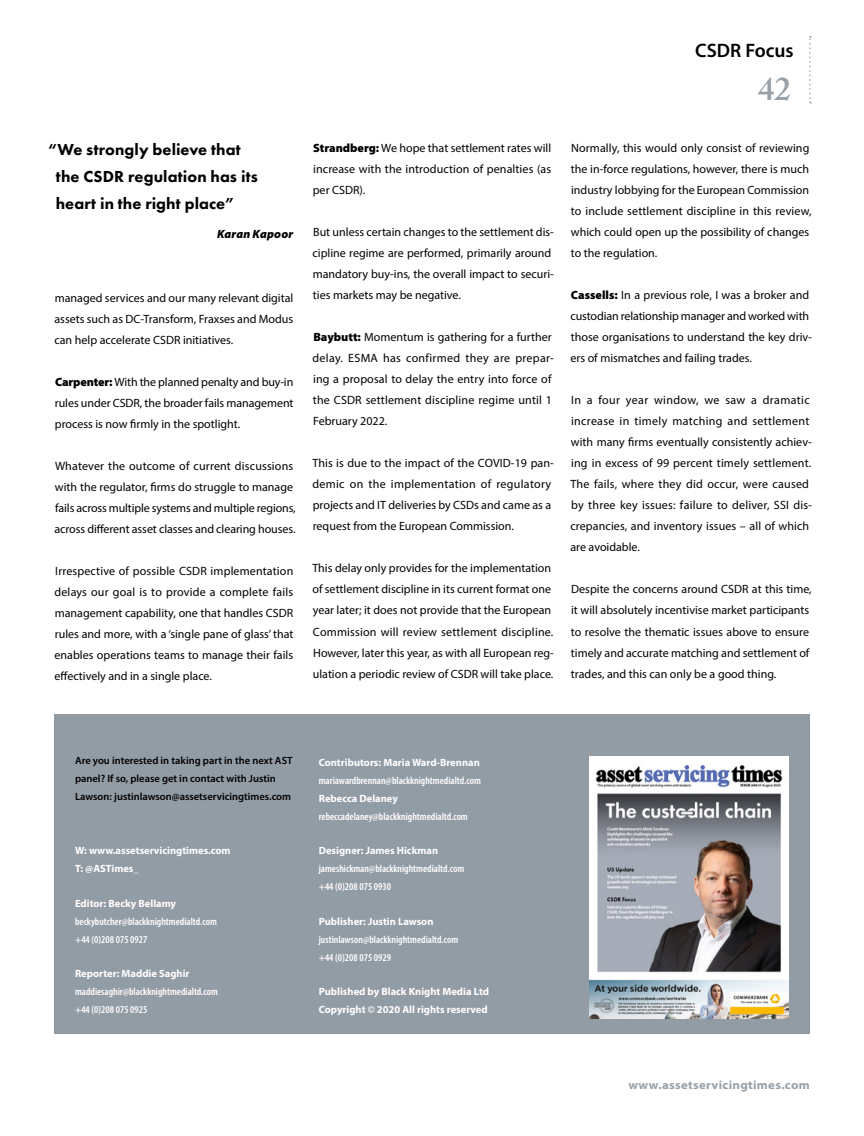
<style>
.page{position:relative;width:864px;height:1136px;background:#fff}
.page>*{position:absolute;margin:0;border:0;box-sizing:border-box;transform-origin:0 0}
.t1{font:600 33px "Adobe Caslon Pro";color:#97a1a9}
.t2{font:600 19.5px "Myriad Pro";color:#000}
.t3{font:800 16.5px/26.7px "Futura PT";letter-spacing:.005em;color:#000}
.t4{font:12px/21px "Myriad Pro";color:#000}
.t5{font:700 semi-expanded 12px "Myriad Pro";letter-spacing:.025em;color:#97a1a9}
.t6{font:italic 900 12px "Myriad Pro";letter-spacing:.015em;color:#000}
.t7{font:600 condensed 10.5px/18px "Myriad Pro";color:#fff}
.t8{font:700 10.5px/18px "Myriad Pro";color:#fff}
.t9{font:600 10.5px/18px "Myriad Pro";color:#000}
.s1{font-weight:900}
</style>
<div class="page">
<div style="left:54px;top:714px;width:754px;height:320px;background:#929ca5"></div>
<img style="left:589px;top:756px;width:199px;height:262px">
<svg style="left:809px;top:36px;width:1px;height:67px"></svg>
<h3 class="t3" style="left:56px;top:136px;width:203px;text-indent:-8px">“We strongly believe that the CSDR regulation has its heart in the right place”</h3>
<p class="t6" style="left:217px;top:226px;width:78px">Karan Kapoor</p>
<p class="t4" style="left:54px;top:287px;width:240px;text-align:justify">managed services and our many relevant digital assets such as DC-Transform, Fraxses and Modus can help accelerate CSDR initiatives.</p>
<p class="t4" style="left:55px;top:371px;width:240px;text-align:justify"><span class="s1">Carpenter:</span> With the planned penalty and buy-in rules under CSDR, the broader fails management process is now firmly in the spotlight.</p>
<p class="t4" style="left:54px;top:455px;width:242px">Whatever the outcome of current discussions with the regulator, firms do struggle to manage fails across multiple systems and multiple regions, across different asset classes and clearing houses.</p>
<p class="t4" style="left:54px;top:560px;width:240px;text-align:justify">Irrespective of possible CSDR implementation delays our goal is to provide a complete fails management capability, one that handles CSDR rules and more, with a ‘single pane of glass’ that enables operations teams to manage their fails effectively and in a single place.</p>
<h2 class="t2" style="left:695px;top:38px;width:100px">CSDR Focus</h2>
<h1 class="t1" style="left:757px;top:70px;width:34px">42</h1>
<p class="t4" style="left:313px;top:137px;width:240px;text-align:justify"><span class="s1">Strandberg:</span> We hope that settlement rates will increase with the introduction of penalties (as per CSDR).</p>
<p class="t4" style="left:312px;top:221px;width:243px">But unless certain changes to the settlement dis&shy;cipline regime are performed, primarily around mandatory buy-ins, the overall impact to securi&shy;ties markets may be negative.</p>
<p class="t4" style="left:312px;top:326px;width:243px"><span class="s1">Baybutt:</span> Momentum is gathering for a further delay. ESMA has confirmed they are prepar&shy;ing a proposal to delay the entry into force of the CSDR settlement discipline regime until 1<br>February 2022.</p>
<p class="t4" style="left:312px;top:452px;width:243px">This is due to the impact of the COVID-19 pan&shy;demic on the implementation of regulatory projects and IT deliveries by CSDs and came as a request from the European Commission.</p>
<p class="t4" style="left:312px;top:557px;width:243px">This delay only provides for the implementation of settlement discipline in its current format one year later; it does not provide that the European Commission will review settlement discipline.<br>However, later this year, as with all European reg&shy;ulation a periodic review of CSDR will take place.</p>
<p class="t4" style="left:570px;top:137px;width:242px">Normally, this would only consist of reviewing the in-force regulations, however, there is much industry lobbying for the European Commission to include settlement discipline in this review, which could open up the possibility of changes to the regulation.</p>
<p class="t4" style="left:570px;top:284px;width:243px"><span class="s1">Cassells:</span> In a previous role, I was a broker and custodian relationship manager and worked with those organisations to understand the key driv&shy;ers of mismatches and failing trades.</p>
<p class="t4" style="left:570px;top:389px;width:243px">In a four year window, we saw a dramatic increase in timely matching and settlement with many firms eventually consistently achiev&shy;ing in excess of 99 percent timely settlement.<br>The fails, where they did occur, were caused by three key issues: failure to deliver, SSI dis&shy;crepancies, and inventory issues – all of which are avoidable.</p>
<p class="t4" style="left:570px;top:578px;width:242px">Despite the concerns around CSDR at this time, it will absolutely incentivise market participants to resolve the thematic issues above to ensure timely and accurate matching and settlement of trades, and this can only be a good thing.</p>
<p class="t9" style="left:75px;top:751px;width:219px">Are you interested in taking part in the next AST panel? If so, please get in contact with Justin<br>Lawson: justinlawson@assetservicingtimes.com</p>
<p class="t8" style="left:75px;top:841px;width:157px">W: www.assetservicingtimes.com<br>T: @ASTimes_</p>
<p class="t8" style="left:75px;top:893px;width:102px">Editor: Becky Bellamy</p>
<p class="t7" style="left:75px;top:911px;width:143px">beckybutcher@blackknightmedialtd.com +44 (0)208 075 0927</p>
<p class="t8" style="left:75px;top:964px;width:116px">Reporter: Maddie Saghir</p>
<p class="t7" style="left:75px;top:982px;width:144px">maddiesaghir@blackknightmedialtd.com +44 (0)208 075 0925</p>
<p class="t8" style="left:318px;top:752px;width:162px">Contributors: Maria Ward-Brennan</p>
<p class="t7" style="left:318px;top:770px;width:163px">mariawardbrennan@blackknightmedialtd.com</p>
<p class="t8" style="left:318px;top:788px;width:81px">Rebecca Delaney</p>
<p class="t7" style="left:318px;top:806px;width:150px">rebeccadelaney@blackknightmedialtd.com</p>
<p class="t8" style="left:318px;top:841px;width:121px">Designer: James Hickman</p>
<p class="t7" style="left:318px;top:859px;width:147px">jameshickman@blackknightmedialtd.com +44 (0)208 075 0930</p>
<p class="t8" style="left:318px;top:911px;width:116px">Publisher: Justin Lawson</p>
<p class="t7" style="left:318px;top:929px;width:141px">justinlawson@blackknightmedialtd.com +44 (0)208 075 0929</p>
<p class="t8" style="left:318px;top:982px;width:172px">Published by Black Knight Media Ltd<br>Copyright © 2020 All rights reserved</p>
<p class="t5" style="left:628px;top:1077px;width:183px">www.assetservicingtimes.com</p>
</div>
